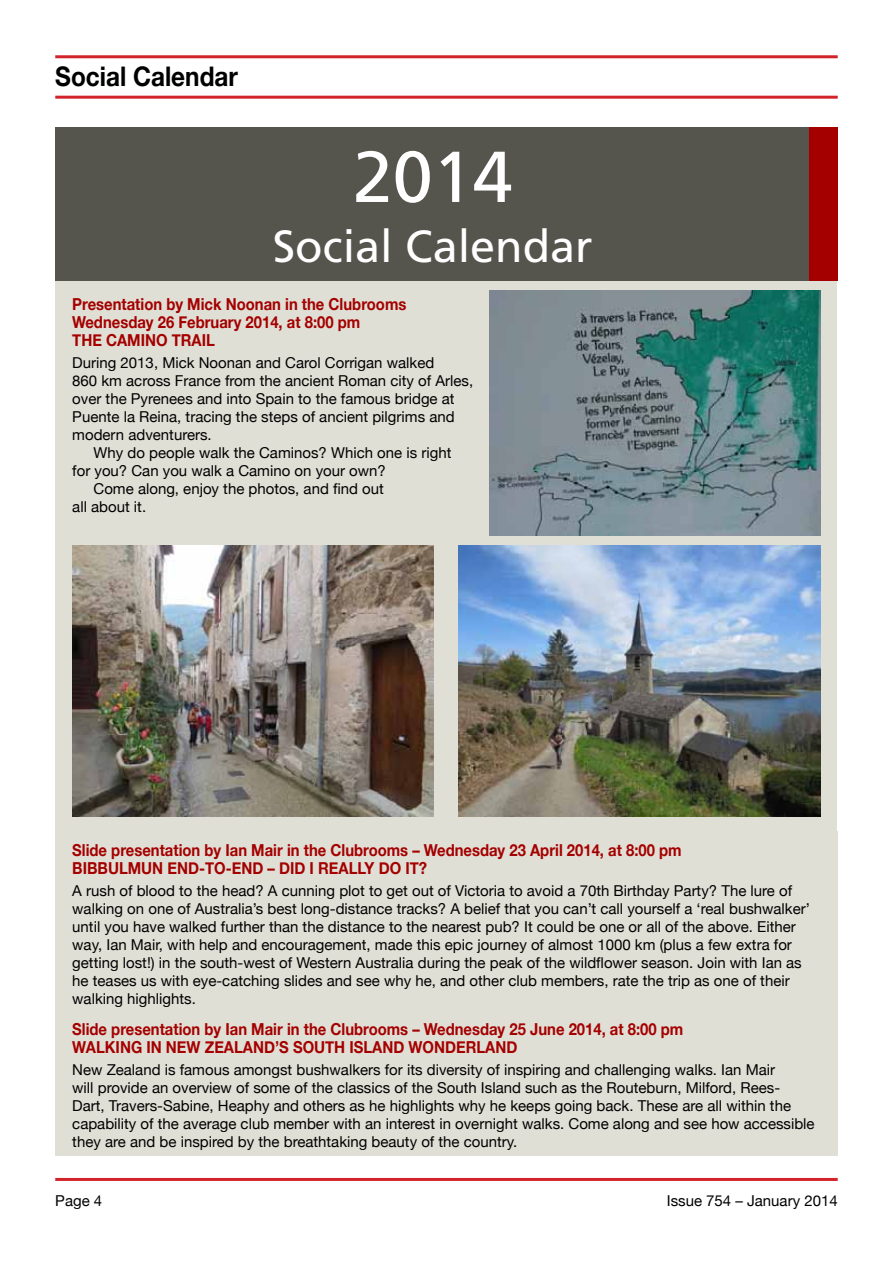
<style>
.page{position:relative;width:893px;height:1263px;background:#fff}
.page>*{position:absolute;margin:0;border:0;box-sizing:border-box;transform-origin:0 0}
.t1{font:72px "Frutiger";color:#fff}
.t2{font:45px "Frutiger";color:#fff}
.t3{font:700 27px "Helvetica Neue";color:#000;scale:.9 1}
.t4{font:700 16.5px/18px "Helvetica Neue";color:#a40000;scale:.9 1}
.t5{font:15px/18px "Helvetica Neue";color:#000}
</style>
<div class="page">
<hr style="left:55px;top:55px;width:783px;height:3px;background:#d2232a">
<hr style="left:55px;top:1178px;width:783px;height:3px;background:#d2232a">
<hr style="left:55px;top:96px;width:783px;height:3px;background:#d2232a">
<div style="left:55px;top:276px;width:782px;height:568px;background:#e0dfd6"></div>
<img style="left:72px;top:545px;width:361px;height:272px">
<img style="left:459px;top:545px;width:361px;height:272px">
<img style="left:489px;top:290px;width:331px;height:245px">
<div style="left:55px;top:831px;width:783px;height:325px;background:#e0dfd6"></div>
<div style="left:55px;top:128px;width:755px;height:153px;background:#55544d"></div>
<div style="left:809px;top:128px;width:29px;height:153px;background:#a40000"></div>
<h3 class="t3" style="left:55px;top:52px;width:204px">Social Calendar</h3>
<h1 class="t1" style="left:353px;top:135px;width:162px">2014</h1>
<h2 class="t2" style="left:273px;top:220px;width:322px">Social Calendar</h2>
<p class="t4" style="left:72px;top:294px;width:373px">Presentation by Mick Noonan in the Clubrooms<br>Wednesday 26 February 2014, at 8:00 pm<br>The Camino</p>
<p class="t4" style="left:172px;top:330px;width:41px">Trail</p>
<p class="t5" style="left:72px;top:352px;width:402px">During 2013, Mick Noonan and Carol Corrigan walked<br>860 km across France from the ancient Roman city of Arles, over the Pyrenees and into Spain to the famous bridge at Puente la Reina, tracing the steps of ancient pilgrims and modern adventurers.</p>
<p class="t5" style="left:94px;top:442px;width:359px">Why do people walk the Caminos? Which one is right</p>
<p class="t5" style="left:72px;top:460px;width:315px">for you? Can you walk a Camino on your own?</p>
<p class="t5" style="left:94px;top:478px;width:292px">Come along, enjoy the photos, and find out</p>
<p class="t5" style="left:72px;top:496px;width:75px">all about it.</p>
<p class="t4" style="left:72px;top:840px;width:679px">Slide presentation by Ian Mair in the Clubrooms – Wednesday 23 April 2014, at 8:00 pm<br>Bibbulmun End-to-End – did</p>
<p class="t4" style="left:310px;top:858px;width:132px">I really do it?</p>
<p class="t5" style="left:72px;top:881px;width:739px">A rush of blood to the head? A cunning plot to get out of Victoria to avoid a 70th Birthday Party? The lure of walking on one of Australia’s best long-distance tracks? A belief that you can’t call yourself a ‘real bushwalker’ until you have walked further than the distance to the nearest pub? It could be one or all of the above. Either way, Ian Mair, with help and encouragement, made this epic journey of almost 1000 km (plus a few extra for getting lost!) in the south-west of Western Australia during the peak of the wildflower season. Join with Ian as he teases us with eye-catching slides and see why he, and other club members, rate the trip as one of their walking highlights.</p>
<p class="t4" style="left:72px;top:1019px;width:680px">Slide presentation by Ian Mair in the Clubrooms – Wednesday 25 June 2014, at 8:00 pm<br>Walkin</p>
<p class="t4" style="left:131px;top:1037px;width:337px">g in New Zealand ’s So uth Island Wonderl</p>
<p class="t4" style="left:485px;top:1037px;width:24px">and</p>
<p class="t5" style="left:72px;top:1060px;width:744px">New Zealand is famous amongst bushwalkers for its diversity of inspiring and challenging walks. Ian Mair<br>will provide an overview of some of the classics of the South Island such as the Routeburn, Milford, Rees-Dart, Travers-Sabine, Heaphy and others as he highlights why he keeps going back. These are all within the capability of the average club member with an interest in overnight walks. Come along and see how accessible they are and be inspired by the breathtaking beauty of the country.</p>
<p class="t5" style="left:55px;top:1191px;width:48px">Page 4</p>
<p class="t5" style="left:667px;top:1191px;width:172px">Issue 754 – January 2014</p>
</div>
